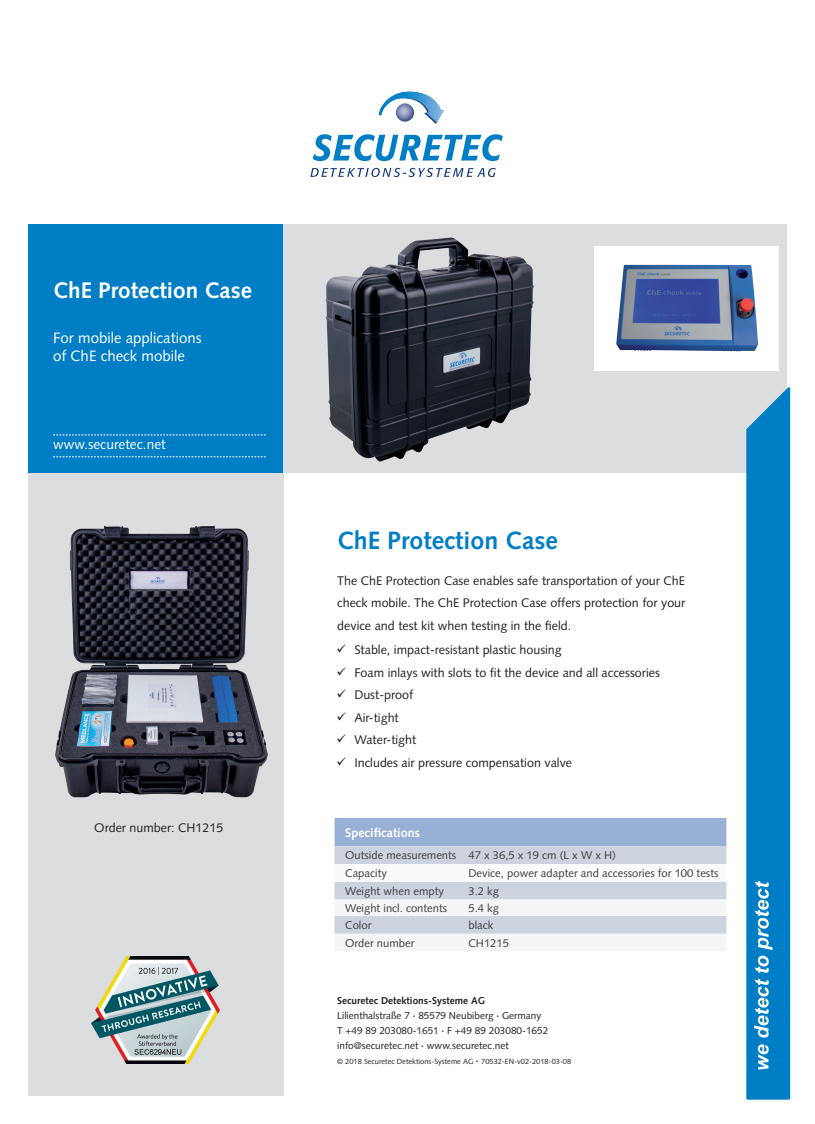
<style>
.page{position:relative;width:815px;height:1124px;background:#fff}
.page>*{position:absolute;margin:0;border:0;box-sizing:border-box;transform-origin:0 0}
.t1{font:700 25px "Syntax";color:#007ec5}
.t2{font:700 22.5px "Syntax";color:#fff}
.t3{font:15px/18px "Syntax";color:#fff}
.t4{font:13.75px "Syntax";color:#fff}
.t5{font:12.5px/22.5px "Syntax";color:#231f20;text-align:justify}
.t6{font:700 12.5px "Syntax";color:#fff}
.t7{font:11.25px/17.8px "Syntax";color:#3e3e3f}
.t8{font:10px/15px "Syntax";color:#231f20}
.t9{font:7.5px "Syntax";color:#231f20}
.s1{font-weight:700}
.s2{font-weight:700;font-size:10px}
</style>
<div class="page">
<svg style="left:313px;top:134px;width:190px;height:27px"></svg>
<svg style="left:310px;top:168px;width:186px;height:9px"></svg>
<svg style="left:379px;top:92px;width:65px;height:32px"></svg>
<svg style="left:396px;top:103px;width:18px;height:19px"></svg>
<div style="left:28px;top:472px;width:255px;height:623px;background:#dcdddf"></div>
<img style="left:55px;top:525px;width:213px;height:272px">
<div style="left:28px;top:224px;width:255px;height:248px;background:#007ec5"></div>
<svg style="left:53px;top:434px;width:213px;height:1px"></svg>
<svg style="left:53px;top:456px;width:213px;height:1px"></svg>
<div style="left:283px;top:224px;width:504px;height:248px;background:#dcdddf"></div>
<img style="left:325px;top:237px;width:209px;height:225px">
<img style="left:92px;top:956px;width:127px;height:106px">
<svg style="left:335px;top:818px;width:391px;height:133px"></svg>
<div style="left:595px;top:246px;width:184px;height:124px;background:#fff"></div>
<img style="left:616px;top:264px;width:142px;height:87px">
<svg style="left:746px;top:386px;width:44px;height:713px;background:#1086c8"></svg>
<h2 class="t2" style="left:53px;top:277px;width:200px">ChE Protection Case</h2>
<p class="t3" style="left:53px;top:328px;width:150px">For mobile applications of ChE check mobile</p>
<p class="t4" style="left:53px;top:436px;width:114px">www.securetec.net</p>
<p class="t5" style="left:94px;top:816px;width:131px">Order number: CH1215</p>
<h1 class="t1" style="left:337px;top:525px;width:222px">ChE Protection Case</h1>
<p class="t5" style="left:337px;top:569px;width:350px">The ChE Protection Case enables safe transportation of your ChE check mobile. The ChE Protection Case offers protection for your device and test kit when testing in the field.</p>
<p class="t5" style="left:337px;top:638px;width:227px">✓ Stable, impact-resistant plastic housing</p>
<p class="t5" style="left:337px;top:661px;width:325px">✓ Foam inlays with slots to fit the device and all accessories</p>
<p class="t5" style="left:337px;top:683px;width:78px">✓ Dust-proof</p>
<p class="t5" style="left:337px;top:706px;width:64px">✓ Air-tight</p>
<p class="t5" style="left:337px;top:728px;width:81px">✓ Water-tight</p>
<p class="t5" style="left:337px;top:751px;width:237px">✓ Includes air pressure compensation valve</p>
<p class="t6" style="left:345px;top:825px;width:76px">Specifications</p>
<p class="t7" style="left:345px;top:846px;width:272px">Outside measurements 47 x 36,5 x 19 cm (L x W x H)<br>Capacity</p>
<p class="t7" style="left:468px;top:864px;width:252px">Device, power adapter and accessories for 100 tests</p>
<p class="t7" style="left:345px;top:881px;width:100px">Weight when empty</p>
<p class="t7" style="left:468px;top:881px;width:32px">3.2 kg</p>
<p class="t7" style="left:345px;top:899px;width:104px">Weight incl. contents</p>
<p class="t7" style="left:468px;top:899px;width:32px">5.4 kg</p>
<p class="t7" style="left:345px;top:916px;width:28px">Color</p>
<p class="t7" style="left:468px;top:916px;width:26px">black</p>
<p class="t7" style="left:345px;top:933px;width:71px">Order number</p>
<p class="t7" style="left:468px;top:933px;width:42px">CH1215</p>
<p class="t8" style="left:337px;top:993px;width:213px"><span class="s1">Securetec Detektions-Systeme AG </span>Lilienthalstraße 7 <span class="s1">·</span> 85579 Neubiberg <span class="s1">·</span> Germany T +49 89 203080-1651 <span class="s1">·</span> F +49 89 203080-1652 info@securetec.net <span class="s1">·</span> www.securetec.net</p>
<p class="t9" style="left:337px;top:1056px;width:236px">© 2018 Securetec Detektions-Systeme AG <span class="s2">·</span> 70532-EN-v02-2018-03-08</p>
</div>
